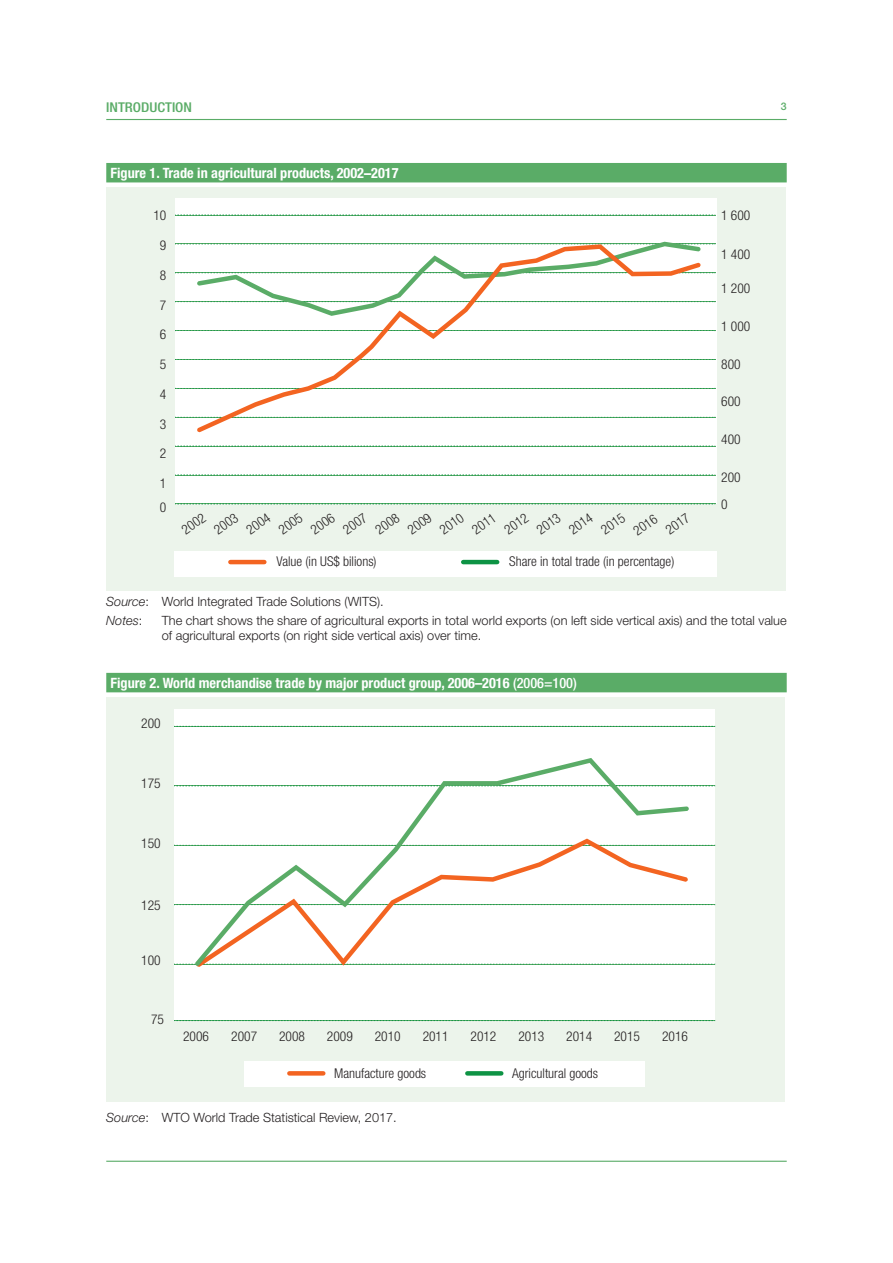
<style>
.page{position:relative;width:893px;height:1263px;background:#fff}
.page>*{position:absolute;margin:0;border:0;box-sizing:border-box;transform-origin:0 0}
.t1{font:700 condensed 14.25px "Helvetica Neue LT Std";color:#fff}
.t2{font:300 condensed 13.5px/23.9px "Helvetica Neue LT Std";color:#231f20}
.t3{font:500 condensed 13.5px "Helvetica Neue LT Std";color:#5aac67;scale:1.1 1}
.t4{font:300 12.75px/18.8px "Helvetica Neue LT Std";color:#231f20}
.t5{font:500 10.5px "Helvetica Neue LT Std";color:#5aac67}
.s1{font-stretch:normal}
.s2{font-style:italic}
.s3{font-weight:500}
</style>
<div class="page">
<div style="left:106px;top:163px;width:681px;height:19px;background:#5aac67"></div>
<div style="left:106px;top:187px;width:679px;height:403px;background:#ecf4eb"></div>
<div style="left:175px;top:198px;width:541px;height:306px;background:#fff"></div>
<div style="left:174px;top:551px;width:542px;height:25px;background:#fff"></div>
<svg style="left:175px;top:215px;width:540px;height:1px"></svg>
<svg style="left:175px;top:446px;width:540px;height:1px"></svg>
<svg style="left:175px;top:475px;width:540px;height:1px"></svg>
<svg style="left:175px;top:504px;width:540px;height:1px"></svg>
<svg style="left:175px;top:330px;width:540px;height:1px"></svg>
<svg style="left:175px;top:359px;width:540px;height:1px"></svg>
<svg style="left:175px;top:388px;width:540px;height:1px"></svg>
<svg style="left:175px;top:417px;width:540px;height:1px"></svg>
<svg style="left:197px;top:316px;width:504px;height:116px"></svg>
<svg style="left:175px;top:242px;width:540px;height:74px"></svg>
<hr style="left:463px;top:560px;width:34px;height:4px;background:#0d9344">
<hr style="left:230px;top:560px;width:34px;height:4px;background:#f36421">
<div style="left:106px;top:673px;width:681px;height:19px;background:#5aac67"></div>
<div style="left:106px;top:697px;width:678px;height:405px;background:#ecf4eb"></div>
<div style="left:174px;top:709px;width:541px;height:311px;background:#fff"></div>
<div style="left:244px;top:1061px;width:400px;height:26px;background:#fff"></div>
<svg style="left:174px;top:1020px;width:541px;height:1px"></svg>
<svg style="left:174px;top:785px;width:541px;height:1px"></svg>
<svg style="left:174px;top:726px;width:541px;height:1px"></svg>
<svg style="left:174px;top:904px;width:541px;height:1px"></svg>
<svg style="left:174px;top:845px;width:541px;height:1px"></svg>
<svg style="left:174px;top:963px;width:541px;height:2px"></svg>
<svg style="left:195px;top:758px;width:494px;height:208px"></svg>
<div style="left:467px;top:1071px;width:34px;height:5px;background:#0d9344"></div>
<div style="left:289px;top:1071px;width:34px;height:5px;background:#f36421"></div>
<hr style="left:106px;top:119px;width:681px;height:1px;background:#5aac67">
<hr style="left:106px;top:1161px;width:681px;height:1px;background:#5aac67">
<p class="t3" style="left:106px;top:102px;width:80px">INTRODUCTION</p>
<p class="t5" style="left:781px;top:102px;width:7px">3</p>
<p class="t1" style="left:111px;top:168px;width:290px">Figure 1. Trade in agricultural products, 2002<span class="s1">–</span>2017</p>
<p class="t2" style="left:153px;top:205px;width:14px">10</p>
<p class="t2" style="left:160px;top:234px;width:8px">9</p>
<p class="t2" style="left:160px;top:264px;width:8px">8</p>
<p class="t2" style="left:160px;top:294px;width:8px">7</p>
<p class="t2" style="left:160px;top:324px;width:8px">6</p>
<p class="t2" style="left:160px;top:354px;width:8px">5</p>
<p class="t2" style="left:160px;top:383px;width:8px">4</p>
<p class="t2" style="left:160px;top:413px;width:8px">3</p>
<p class="t2" style="left:160px;top:443px;width:8px">2</p>
<p class="t2" style="left:160px;top:473px;width:8px">1<br>0</p>
<p class="t2" style="left:177px;top:522px;width:27px;rotate:-35deg">2002</p>
<p class="t2" style="left:209px;top:522px;width:27px;rotate:-35deg">2003</p>
<p class="t2" style="left:241px;top:522px;width:27px;rotate:-35deg">2004</p>
<p class="t2" style="left:274px;top:522px;width:27px;rotate:-35deg">2005</p>
<p class="t2" style="left:306px;top:522px;width:27px;rotate:-35deg">2006</p>
<p class="t2" style="left:338px;top:522px;width:27px;rotate:-35deg">2007</p>
<p class="t2" style="left:370px;top:522px;width:27px;rotate:-35deg">2008</p>
<p class="t2" style="left:403px;top:522px;width:27px;rotate:-35deg">2009</p>
<p class="t2" style="left:435px;top:522px;width:27px;rotate:-35deg">2010</p>
<p class="t2" style="left:467px;top:522px;width:27px;rotate:-35deg">2011</p>
<p class="t2" style="left:499px;top:522px;width:27px;rotate:-35deg">2012</p>
<p class="t2" style="left:532px;top:522px;width:27px;rotate:-35deg">2013</p>
<p class="t2" style="left:564px;top:522px;width:27px;rotate:-35deg">2014</p>
<p class="t2" style="left:618px;top:509px;width:27px;line-height:19.6px;text-indent:-26px;rotate:-35deg">2015<br>2016</p>
<p class="t2" style="left:661px;top:522px;width:27px;rotate:-35deg">2017</p>
<p class="t2" style="left:276px;top:551px;width:102px">Value (in US$ bilions)</p>
<p class="t2" style="left:509px;top:551px;width:167px">Share in total trade (in percentage)</p>
<p class="t2" style="left:721px;top:205px;width:31px">1 600</p>
<p class="t2" style="left:721px;top:244px;width:31px">1 400</p>
<p class="t2" style="left:721px;top:277px;width:31px">1 200</p>
<p class="t2" style="left:721px;top:315px;width:31px">1 000</p>
<p class="t2" style="left:721px;top:354px;width:21px">800</p>
<p class="t2" style="left:721px;top:391px;width:21px">600</p>
<p class="t2" style="left:721px;top:428px;width:21px">400</p>
<p class="t2" style="left:721px;top:465px;width:21px;line-height:26.8px">200<br>0</p>
<p class="t4" style="left:106px;top:593px;width:279px"><span class="s2">Source</span>: World Integrated Trade Solutions (WITS).<br><span class="s2">Notes</span>:</p>
<p class="t4" style="left:162px;top:614px;width:626px;line-height:15.3px">The chart shows the share of agricultural exports in total world exports (on left side vertical axis) and the total value of agricultural exports (on right side vertical axis) over time.</p>
<p class="t1" style="left:111px;top:678px;width:468px">Figure 2. World merchandise trade by major product group, 2006–2016 <span class="s3">(2006=100)</span></p>
<p class="t2" style="left:141px;top:713px;width:21px">200</p>
<p class="t2" style="left:141px;top:772px;width:21px">175</p>
<p class="t2" style="left:141px;top:832px;width:21px">150</p>
<p class="t2" style="left:141px;top:895px;width:21px">125</p>
<p class="t2" style="left:141px;top:950px;width:21px">100</p>
<p class="t2" style="left:151px;top:1008px;width:14px">75</p>
<p class="t2" style="left:183px;top:1026px;width:27px">2006</p>
<p class="t2" style="left:231px;top:1026px;width:27px">2007</p>
<p class="t2" style="left:279px;top:1026px;width:27px">2008</p>
<p class="t2" style="left:327px;top:1026px;width:27px">2009</p>
<p class="t2" style="left:375px;top:1026px;width:27px">2010</p>
<p class="t2" style="left:423px;top:1026px;width:27px">2011</p>
<p class="t2" style="left:470px;top:1026px;width:27px">2012</p>
<p class="t2" style="left:518px;top:1026px;width:27px">2013</p>
<p class="t2" style="left:566px;top:1026px;width:27px">2014</p>
<p class="t2" style="left:614px;top:1026px;width:27px">2015</p>
<p class="t2" style="left:662px;top:1026px;width:27px">2016</p>
<p class="t2" style="left:334px;top:1062px;width:94px">Manufacture goods</p>
<p class="t2" style="left:512px;top:1062px;width:88px">Agricultural goods</p>
<p class="t4" style="left:106px;top:1109px;width:292px"><span class="s2">Source</span>: WTO World Trade Statistical Review, 2017.</p>
</div>
